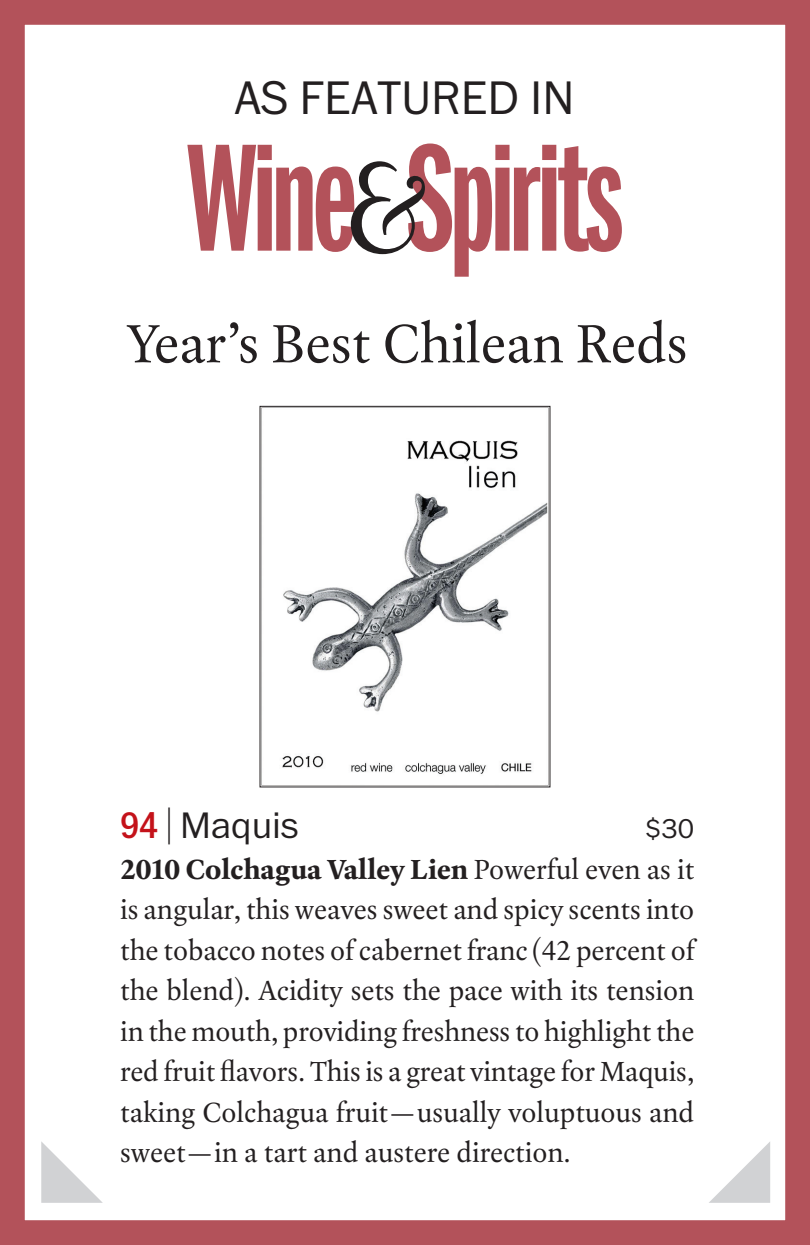
<style>
.page{position:relative;width:810px;height:1245px;background:#fff}
.page>*{position:absolute;margin:0;border:0;box-sizing:border-box;transform-origin:0 0}
.t1{font:158.62px "WS Logo";color:#b3525a}
.t2{font:57.15px "WS Laurentian";color:#231f20}
.t3{font:48.82px "WS Franklin ITC Light";color:#231f20}
.t4{font:38.25px "WS Franklin ITC Light";color:#231f20}
.t5{font:29.25px/40.5px "WS Laurentian";color:#231f20;text-align:justify}
.t6{font:29.25px "WS Laurentian Bold";color:#231f20}
.t7{font:28.12px "WS Franklin ITC Light";color:#231f20}
.s1{color:#231f20}
.s2{font-family:"WS Franklin Narrow ITC Medium";color:#c4121a}
.s3{font-size:44.1px}
.s4{font-family:"WS Laurentian"}
</style>
<div class="page">
<div style="left:0;top:0;width:810px;height:1245px;border:25px solid #b3525a"></div>
<svg style="left:41px;top:1141px;width:62px;height:62px"></svg>
<svg style="left:709px;top:1142px;width:61px;height:61px"></svg>
<img style="left:262px;top:408px;width:286px;height:366px">
<h3 class="t3" style="left:235px;top:73px;width:341px">AS FEATURED IN</h3>
<h1 class="t1" style="left:187px;top:144px;width:436px">Wine S<span class="s1">&amp;</span> pirits</h1>
<h2 class="t2" style="left:127px;top:310px;width:562px">Year’s Best Chilean Reds</h2>
<h3 class="t4" style="left:120px;top:806px;width:180px"><span class="s2">94</span> <span class="s3">|</span> Maquis</h3>
<p class="t7" style="left:645px;top:814px;width:51px">$30</p>
<p class="t6" style="left:120px;top:852px;width:576px">2010 Colchagua Valley Lien <span class="s4">Powerful even as it</span></p>
<p class="t5" style="left:120px;top:889px;width:576px">is angular, this weaves sweet and spicy scents into the tobacco notes of cabernet franc (42 percent of the blend). Acidity sets the pace with its tension in the mouth, providing freshness to highlight the red fruit flavors. This is a great vintage for Maquis, taking Colchagua fruit—usually voluptuous and sweet—in a tart and austere direction.</p>
</div>
